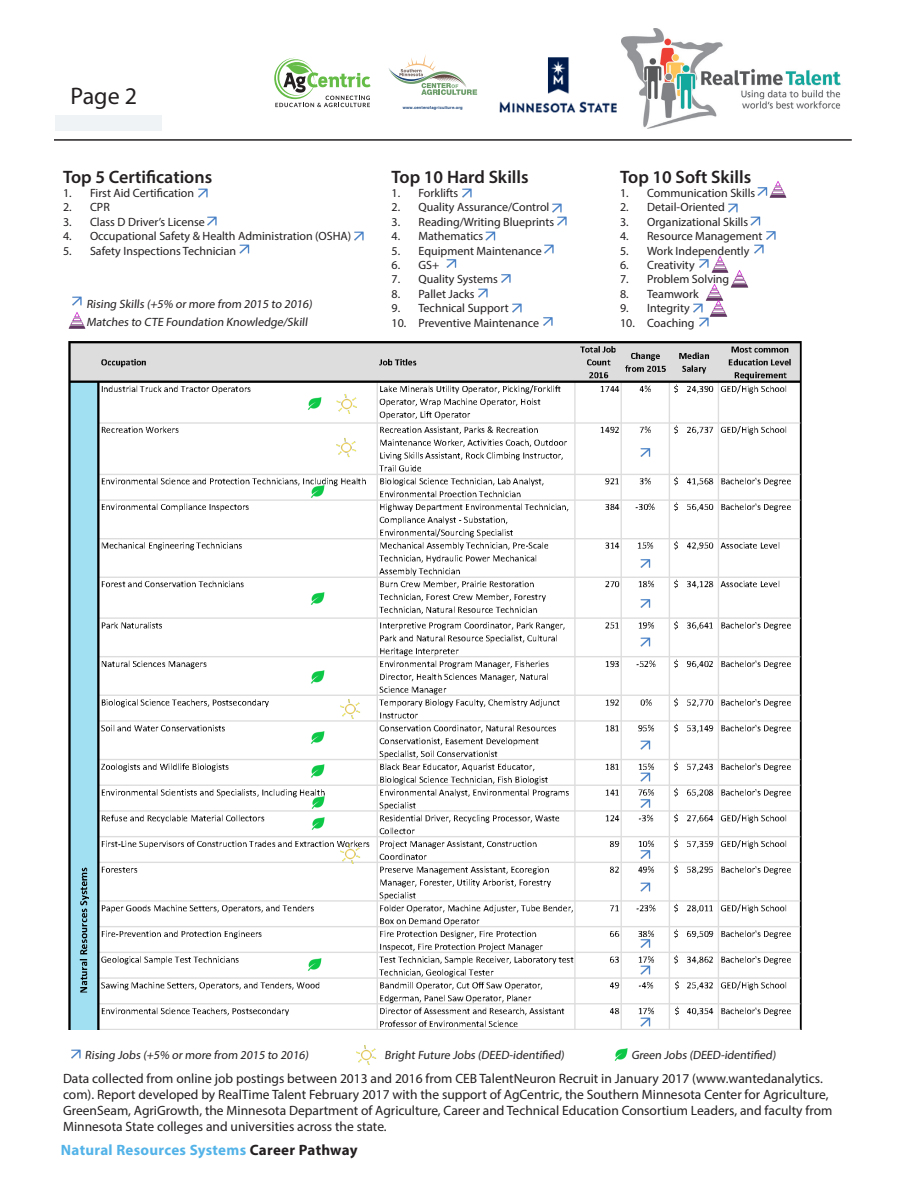
<style>
.page{position:relative;width:918px;height:1188px;background:#fff}
.page>*{position:absolute;margin:0;border:0;box-sizing:border-box;transform-origin:0 0}
.t1{font:24px "Myriad Pro";color:#231f20}
.t2{font:600 18px "Myriad Pro";color:#231f20}
.t3{font:700 15px "Myriad Pro";letter-spacing:.02em;color:#53b3e8}
.t4{font:13.5px/16.2px "Myriad Pro";color:#231f20}
.t5{font:12px "Myriad Pro";color:#231f20}
.t6{font:700 4.05px "Helvetica";letter-spacing:.04em;color:#194379}
.s1{color:#231f20}
</style>
<div class="page">
<div style="left:56px;top:115px;width:106px;height:16px;background:#f0f3f5"></div>
<img style="left:621px;top:29px;width:220px;height:100px">
<hr style="left:54px;top:139px;width:798px;height:2px;background:#231f20">
<img style="left:68px;top:341px;width:734px;height:689px">
<svg style="left:274px;top:58px;width:97px;height:49px"></svg>
<svg style="left:389px;top:55px;width:88px;height:40px"></svg>
<img style="left:499px;top:57px;width:118px;height:56px">
<img style="left:71px;top:1049px;width:10px;height:10px">
<img style="left:356px;top:1045px;width:21px;height:20px">
<img style="left:614px;top:1048px;width:14px;height:13px">
<img style="left:728px;top:203px;width:10px;height:10px">
<img style="left:750px;top:216px;width:11px;height:10px">
<img style="left:757px;top:223px;width:19px;height:17px">
<img style="left:699px;top:259px;width:9px;height:9px">
<img style="left:757px;top:187px;width:10px;height:9px">
<img style="left:693px;top:303px;width:10px;height:7px">
<img style="left:68px;top:312px;width:18px;height:17px">
<img style="left:72px;top:296px;width:10px;height:10px">
<img style="left:767px;top:181px;width:20px;height:17px">
<img style="left:705px;top:284px;width:17px;height:17px">
<img style="left:707px;top:298px;width:21px;height:19px">
<img style="left:462px;top:188px;width:10px;height:10px">
<img style="left:552px;top:203px;width:10px;height:5px">
<img style="left:485px;top:231px;width:11px;height:10px">
<img style="left:446px;top:259px;width:11px;height:9px">
<img style="left:501px;top:274px;width:10px;height:9px">
<img style="left:198px;top:188px;width:10px;height:10px">
<img style="left:354px;top:231px;width:10px;height:10px">
<img style="left:207px;top:216px;width:10px;height:10px">
<img style="left:326px;top:387px;width:41px;height:35px">
<img style="left:329px;top:693px;width:42px;height:34px">
<img style="left:325px;top:431px;width:42px;height:34px">
<img style="left:329px;top:838px;width:42px;height:34px">
<img style="left:309px;top:485px;width:18px;height:16px">
<img style="left:306px;top:397px;width:18px;height:16px">
<img style="left:631px;top:440px;width:29px;height:23px">
<img style="left:631px;top:591px;width:29px;height:23px">
<img style="left:631px;top:551px;width:29px;height:23px">
<img style="left:631px;top:931px;width:29px;height:23px">
<img style="left:631px;top:957px;width:29px;height:24px">
<img style="left:552px;top:208px;width:15px;height:18px">
<img style="left:544px;top:244px;width:10px;height:10px">
<img style="left:754px;top:236px;width:19px;height:18px">
<img style="left:693px;top:310px;width:25px;height:17px">
<img style="left:708px;top:256px;width:20px;height:17px">
<img style="left:309px;top:591px;width:18px;height:17px">
<img style="left:309px;top:670px;width:18px;height:16px">
<img style="left:309px;top:731px;width:18px;height:16px">
<img style="left:309px;top:764px;width:18px;height:16px">
<img style="left:306px;top:958px;width:18px;height:16px">
<img style="left:239px;top:244px;width:11px;height:10px">
<img style="left:478px;top:288px;width:10px;height:10px">
<img style="left:512px;top:303px;width:10px;height:10px">
<img style="left:543px;top:317px;width:10px;height:9px">
<img style="left:728px;top:270px;width:21px;height:18px">
<img style="left:309px;top:795px;width:18px;height:16px">
<img style="left:309px;top:816px;width:18px;height:17px">
<img style="left:631px;top:629px;width:29px;height:24px">
<img style="left:631px;top:732px;width:29px;height:24px">
<img style="left:631px;top:764px;width:29px;height:24px">
<img style="left:631px;top:791px;width:29px;height:23px">
<img style="left:631px;top:842px;width:29px;height:23px">
<img style="left:631px;top:874px;width:29px;height:24px">
<img style="left:631px;top:1009px;width:29px;height:21px">
<p class="t1" style="left:71px;top:82px;width:68px">Page 2</p>
<p class="t2" style="left:63px;top:165px;width:151px">Top 5 Certifications</p>
<p class="t5" style="left:63px;top:186px;width:133px">1. First Aid Certification</p>
<p class="t5" style="left:63px;top:200px;width:48px">2. CPR</p>
<p class="t5" style="left:63px;top:214px;width:144px">3. Class D Driver’s License</p>
<p class="t5" style="left:63px;top:229px;width:290px">4. Occupational Safety &amp; Health Administration (OSHA)</p>
<p class="t5" style="left:63px;top:243px;width:175px">5. Safety Inspections Technician</p>
<p class="t5" style="left:86px;top:296px;width:229px">Rising Skills (+5% or more from 2015 to 2016)</p>
<p class="t5" style="left:86px;top:315px;width:224px">Matches to CTE Foundation Knowledge/Skill</p>
<p class="t6" style="left:403px;top:104px;width:61px">www.centerofagriculture.org</p>
<p class="t2" style="left:392px;top:165px;width:139px">Top 10 Hard Skills</p>
<p class="t5" style="left:392px;top:186px;width:68px">1. Forklifts</p>
<p class="t5" style="left:392px;top:200px;width:159px">2. Quality Assurance/Control</p>
<p class="t5" style="left:392px;top:214px;width:164px">3. Reading/Writing Blueprints</p>
<p class="t5" style="left:392px;top:229px;width:93px">4. Mathematics</p>
<p class="t5" style="left:392px;top:243px;width:152px">5. Equipment Maintenance</p>
<p class="t5" style="left:392px;top:258px;width:49px">6. GS+</p>
<p class="t5" style="left:392px;top:272px;width:108px">7. Quality Systems</p>
<p class="t5" style="left:392px;top:286px;width:85px">8. Pallet Jacks</p>
<p class="t5" style="left:392px;top:301px;width:119px">9. Technical Support</p>
<p class="t5" style="left:392px;top:315px;width:149px">10. Preventive Maintenance</p>
<p class="t2" style="left:620px;top:165px;width:133px">Top 10 Soft Skills</p>
<p class="t5" style="left:620px;top:186px;width:137px">1. Communication Skills</p>
<p class="t5" style="left:620px;top:200px;width:106px">2. Detail-Oriented</p>
<p class="t5" style="left:620px;top:214px;width:130px">3. Organizational Skills</p>
<p class="t5" style="left:620px;top:229px;width:144px">4. Resource Management</p>
<p class="t5" style="left:620px;top:243px;width:131px">5. Work Independently</p>
<p class="t5" style="left:620px;top:258px;width:76px">6. Creativity</p>
<p class="t5" style="left:620px;top:272px;width:111px">7. Problem Solving</p>
<p class="t5" style="left:620px;top:286px;width:80px">8. Teamwork</p>
<p class="t5" style="left:620px;top:301px;width:71px">9. Integrity</p>
<p class="t5" style="left:620px;top:315px;width:76px">10. Coaching</p>
<p class="t5" style="left:85px;top:1048px;width:227px">Rising Jobs (+5% or more from 2015 to 2016)</p>
<p class="t5" style="left:385px;top:1048px;width:183px">Bright Future Jobs (DEED-identified)</p>
<p class="t5" style="left:631px;top:1048px;width:148px">Green Jobs (DEED-identified)</p>
<p class="t4" style="left:63px;top:1070px;width:771px">Data collected from online job postings between 2013 and 2016 from CEB TalentNeuron Recruit in January 2017 (www.wantedanalytics. com). Report developed by RealTime Talent February 2017 with the support of AgCentric, the Southern Minnesota Center for Agriculture, GreenSeam, AgriGrowth, the Minnesota Department of Agriculture, Career and Technical Education Consortium Leaders, and faculty from Minnesota State colleges and universities across the state.</p>
<p class="t3" style="left:61px;top:1140px;width:298px">Natural Resources Systems <span class="s1">Career Pathway</span></p>
</div>
